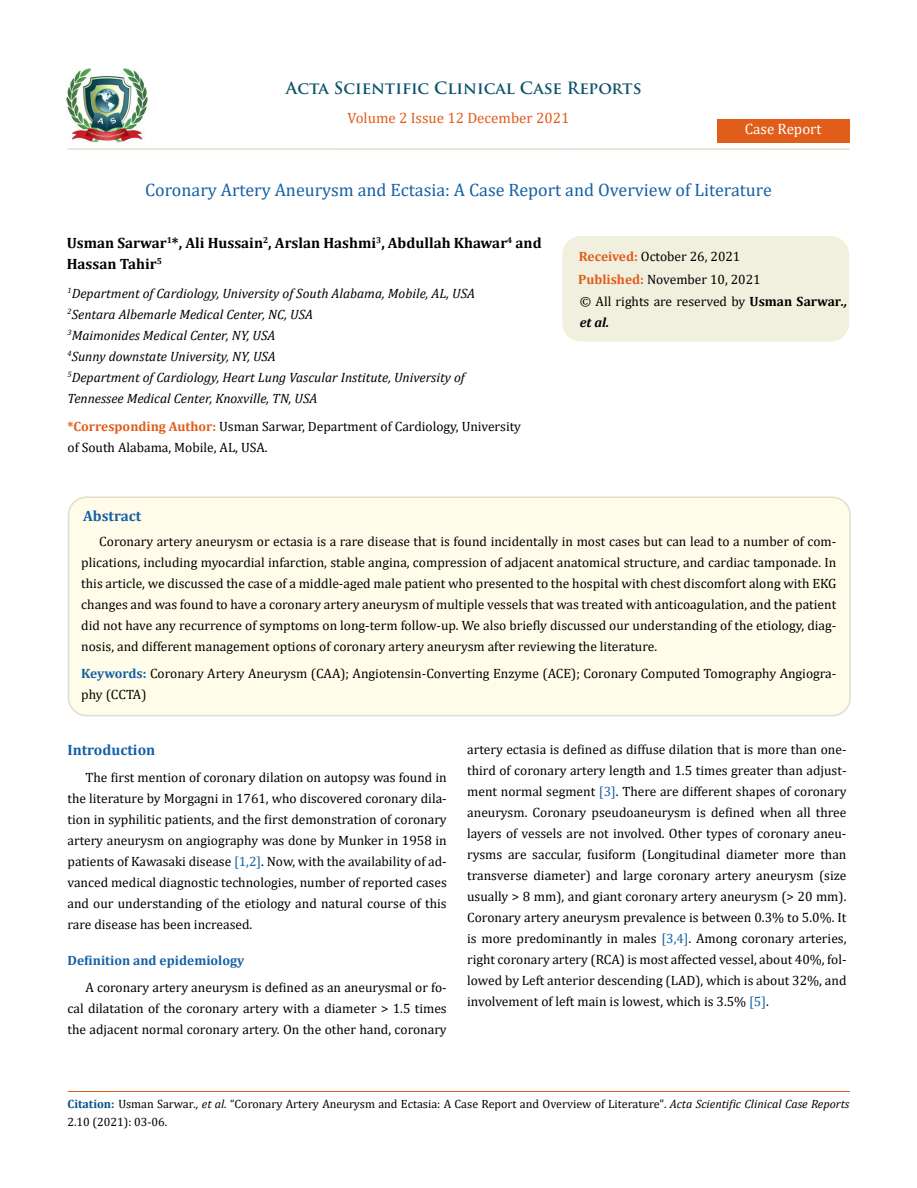
<style>
.page{position:relative;width:917px;height:1188px;background:#fff}
.page>*{position:absolute;margin:0;border:0;box-sizing:border-box;transform-origin:0 0}
.t1{font:18px "Cambria";color:#1560a6}
.t2{font:700 16.5px "Trajan Pro";color:#0e546a}
.t3{font:700 15px/21px "Cambria";color:#000}
.t4{font:15px "Cambria";color:#e05d1a}
.t5{font:700 15px "Cambria";color:#1560a6}
.t6{font:15px "Cambria";color:#fff}
.t7{font:13.5px/21px "Cambria";color:#000}
.t8{font:italic 13.5px/21px "Cambria";color:#000}
.t9{font:700 13.5px "Cambria";color:#1560a6}
.t10{font:12px/18px "Cambria";color:#000}
.s1{font-weight:700;color:#e05d1a}
.s2{font-weight:700}
.s3{font-weight:700;font-style:italic}
.s4{font-weight:700;color:#1560a6}
.s5{color:#1560a6}
.s6{font-weight:700;color:#035089}
.s7{font-style:italic}
</style>
<div class="page">
<img style="left:67px;top:68px;width:80px;height:74px">
<div style="left:717px;top:119px;width:132px;height:23px;background:#e05d1a"></div>
<div style="left:563px;top:237px;width:285px;height:104px;background:#f1f0de;border-radius:18px"></div>
<div style="left:562px;top:236px;width:287px;height:106px;border:2px solid #f1f0de;border-radius:18px"></div>
<div style="left:68px;top:497px;width:782px;height:219px;background:#fffde9;border-radius:18px"></div>
<div style="left:68px;top:496px;width:782px;height:220px;border:2px solid #e0dfcd;border-radius:18px"></div>
<hr style="left:68px;top:1091px;width:781px;height:1px;background:#e05d1a">
<hr style="left:67px;top:148px;width:782px;height:2px;background:#e0dfcd">
<p class="t2" style="left:286px;top:77px;width:357px">Acta Scientific Clinical Case Reports</p>
<p class="t4" style="left:347px;top:109px;width:223px">Volume 2 Issue 12 December 2021</p>
<p class="t6" style="left:744px;top:120px;width:78px">Case Report</p>
<h1 class="t1" style="left:145px;top:180px;width:628px">Coronary Artery Aneurysm and Ectasia: A Case Report and Overview of Literature</h1>
<p class="t3" style="left:67px;top:232px;width:476px">Usman Sarwar<sup>1</sup>*, Ali Hussain<sup>2</sup>, Arslan Hashmi<sup>3</sup>, Abdullah Khawar<sup>4</sup> and<br>Hassan Tahir<sup>5</sup></p>
<p class="t8" style="left:67px;top:282px;width:409px"><sup>1</sup>Department of Cardiology, University of South Alabama, Mobile, AL, USA <sup>2</sup>Sentara Albemarle Medical Center, NC, USA<br><sup>3</sup>Maimonides Medical Center, NY, USA<br><sup>4</sup>Sunny downstate University, NY, USA<br><sup>5</sup>Department of Cardiology, Heart Lung Vascular Institute, University of Tennessee Medical Center, Knoxville, TN, USA</p>
<p class="t7" style="left:67px;top:416px;width:455px"><span class="s1">*Corresponding Author:</span> Usman Sarwar, Department of Cardiology, University of South Alabama, Mobile, AL, USA.</p>
<p class="t7" style="left:578px;top:245px;width:184px;line-height:23px"><span class="s1">Received:</span> October 26, 2021<br><span class="s1">Published:</span> November 10, 2021</p>
<p class="t7" style="left:580px;top:291px;width:269px">© All rights are reserved by <span class="s2">Usman Sarwar</span><span class="s3">., et al.</span></p>
<p class="t5" style="left:83px;top:505px;width:60px">Abstract</p>
<p class="t7" style="left:81px;top:531px;width:756px;text-align:justify;text-indent:18px">Coronary artery aneurysm or ectasia is a rare disease that is found incidentally in most cases but can lead to a number of com&shy;plications, including myocardial infarction, stable angina, compression of adjacent anatomical structure, and cardiac tamponade. In this article, we discussed the case of a middle-aged male patient who presented to the hospital with chest discomfort along with EKG changes and was found to have a coronary artery aneurysm of multiple vessels that was treated with anticoagulation, and the patient did not have any recurrence of symptoms on long-term follow-up. We also briefly discussed our understanding of the etiology, diag&shy;nosis, and different management options of coronary artery aneurysm after reviewing the literature.</p>
<p class="t7" style="left:81px;top:663px;width:756px"><span class="s4">Keywords:</span> Coronary Artery Aneurysm (CAA); Angiotensin-Converting Enzyme (ACE); Coronary Computed Tomography Angiogra&shy;phy (CCTA)</p>
<p class="t5" style="left:67px;top:739px;width:89px">Introduction</p>
<p class="t7" style="left:67px;top:767px;width:381px;text-align:justify;text-indent:18px">The first mention of coronary dilation on autopsy was found in the literature by Morgagni in 1761, who discovered coronary dila&shy;tion in syphilitic patients, and the first demonstration of coronary artery aneurysm on angiography was done by Munker in 1958 in patients of Kawasaki disease <span class="s5">[1,2]</span>. Now, with the availability of ad&shy;vanced medical diagnostic technologies, number of reported cases and our understanding of the etiology and natural course of this rare disease has been increased.</p>
<p class="t9" style="left:67px;top:951px;width:178px">Definition and epidemiology</p>
<p class="t7" style="left:67px;top:977px;width:381px;text-align:justify;text-indent:18px">A coronary artery aneurysm is defined as an aneurysmal or fo&shy;cal dilatation of the coronary artery with a diameter &gt; 1.5 times the adjacent normal coronary artery. On the other hand, coronary</p>
<p class="t7" style="left:467px;top:739px;width:381px;text-align:justify">artery ectasia is defined as diffuse dilation that is more than one&shy;third of coronary artery length and 1.5 times greater than adjust&shy;ment normal segment <span class="s5">[3]</span>. There are different shapes of coronary aneurysm. Coronary pseudoaneurysm is defined when all three layers of vessels are not involved. Other types of coronary aneu&shy;rysms are saccular, fusiform (Longitudinal diameter more than transverse diameter) and large coronary artery aneurysm (size usually &gt; 8 mm), and giant coronary artery aneurysm (&gt; 20 mm).<br>Coronary artery aneurysm prevalence is between 0.3% to 5.0%. It is more predominantly in males <span class="s5">[3,4]</span>. Among coronary arteries, right coronary artery (RCA) is most affected vessel, about 40%, fol&shy;lowed by Left anterior descending (LAD), which is about 32%, and involvement of left main is lowest, which is 3.5% <span class="s5">[5]</span>.</p>
<p class="t10" style="left:68px;top:1095px;width:783px"><span class="s6">Citation:</span> Usman Sarwar<span class="s7">., et al.</span> “Coronary Artery Aneurysm and Ectasia: A Case Report and Overview of Literature". <span class="s7">Acta Scientific Clinical Case Reports<br></span>2.10 (2021): 03-06.</p>
</div>
